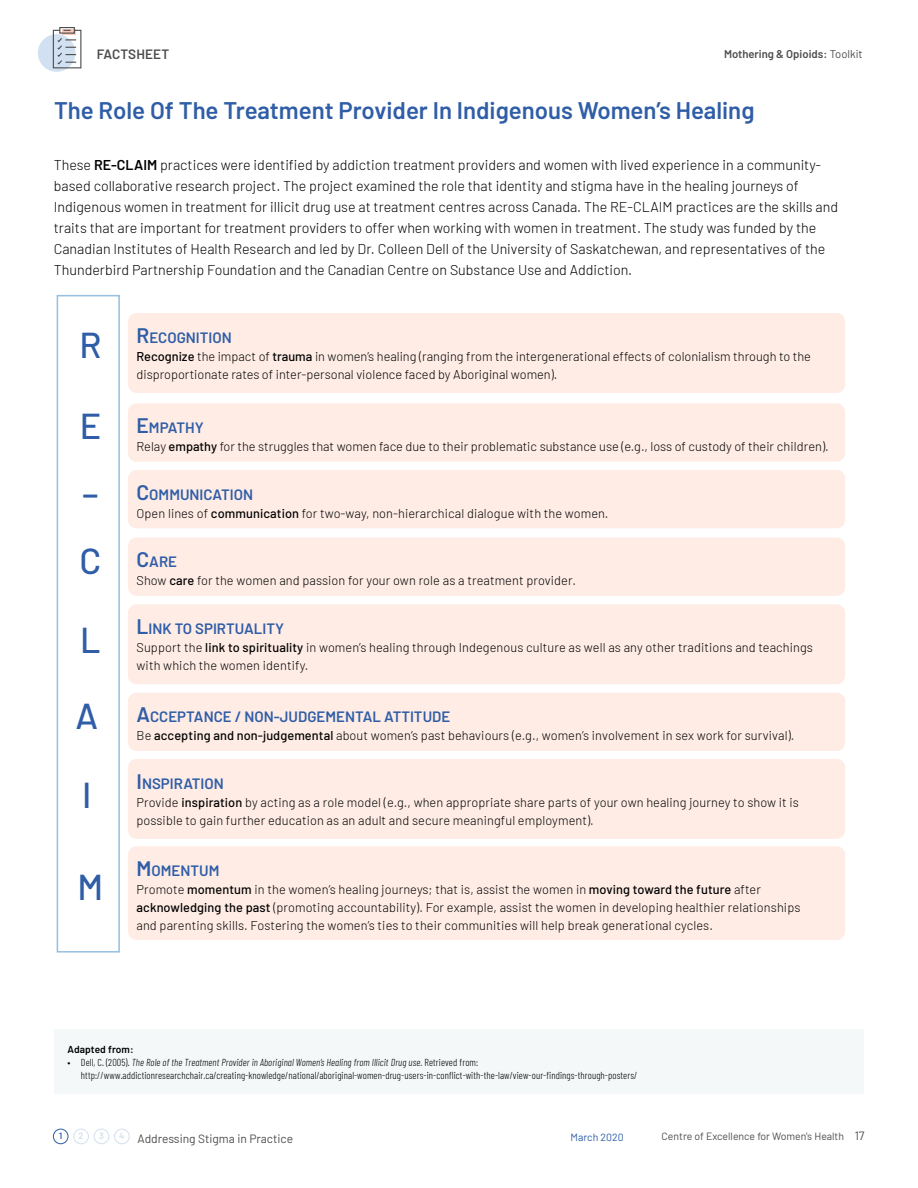
<style>
.page{position:relative;width:918px;height:1188px;background:#fff}
.page>*{position:absolute;margin:0;border:0;box-sizing:border-box;transform-origin:0 0}
.t1{font:500 36px/67.1px "Barlow";color:#2f5da7;text-align:justify}
.t2{font:600 24px "Barlow";color:#2f5da7}
.t3{font:600 15px "Barlow";color:#2f5da7}
.t4{font:300 14.25px/21px "Barlow";color:#000}
.t5{font:600 13.5px "Barlow";letter-spacing:.01em;color:#4d4d4f}
.t6{font:300 12.75px/18px "Barlow";letter-spacing:.01em;color:#000}
.t7{font:12px "Barlow";color:#4d4d4f}
.t8{font:600 11.25px "Barlow";color:#4d4d4f}
.t9{font:10.5px "Barlow";color:#4d4d4f}
.t10{font:10.5px "Barlow";color:#2f5da7}
.t11{font:300 10.2px/12.1px "Barlow Condensed";letter-spacing:.01em;color:#000}
.t12{font:600 10.2px "Barlow";letter-spacing:.01em;color:#000}
.t13{font:600 9px "Barlow";color:#d4dfef}
.t14{font:600 9px "Barlow";color:#2f5da7}
.s1{font-weight:400}
.s2{font-weight:600}
.s3{font-size:21px}
.s4{font-weight:500}
.s5{font-style:italic}
.s6{font-size:12px}
</style>
<div class="page">
<div style="left:53px;top:1129px;width:15px;height:15px;border:1px solid #2f5da7;border-radius:50%"></div>
<div style="left:73px;top:1129px;width:16px;height:15px;border:1px solid #d4dfef;border-radius:50%"></div>
<div style="left:94px;top:1129px;width:15px;height:15px;border:1px solid #d4dfef;border-radius:50%"></div>
<div style="left:114px;top:1129px;width:16px;height:15px;border:1px solid #d4dfef;border-radius:50%"></div>
<div style="left:38px;top:34px;width:38px;height:38px;background:#d2e1f1;border-radius:50%"></div>
<div style="left:59px;top:27px;width:16px;height:7px;border:1px solid #4d4d4f"></div>
<svg style="left:52px;top:29px;width:30px;height:40px"></svg>
<div style="left:54px;top:1029px;width:810px;height:65px;background:#f4f8f9"></div>
<div style="left:128px;top:313px;width:717px;height:80px;background:#feece5;border-radius:9px"></div>
<div style="left:128px;top:403px;width:717px;height:59px;background:#feece5;border-radius:9px"></div>
<div style="left:128px;top:470px;width:717px;height:58px;background:#feece5;border-radius:9px"></div>
<div style="left:128px;top:538px;width:717px;height:58px;background:#feece5;border-radius:9px"></div>
<div style="left:128px;top:604px;width:717px;height:80px;background:#feece5;border-radius:9px"></div>
<div style="left:128px;top:693px;width:717px;height:58px;background:#feece5;border-radius:9px"></div>
<div style="left:128px;top:759px;width:717px;height:80px;background:#feece5;border-radius:9px"></div>
<div style="left:128px;top:846px;width:717px;height:94px;background:#feece5;border-radius:9px"></div>
<div style="left:57px;top:295px;width:63px;height:658px;border:2px solid #95bfe1"></div>
<p class="t5" style="left:97px;top:44px;width:74px">FACTSHEET</p>
<p class="t8" style="left:724px;top:46px;width:140px">Mothering &amp; Opioids: <span class="s1">Toolkit</span></p>
<h2 class="t2" style="left:54px;top:92px;width:702px">The Role Of The Treatment Provider In Indigenous Women’s Healing</h2>
<p class="t4" style="left:54px;top:153px;width:786px">These <span class="s2">RE-CLAIM</span> practices were identified by addiction treatment providers and women with lived experience in a community&shy;based collaborative research project. The project examined the role that identity and stigma have in the healing journeys of Indigenous women in treatment for illicit drug use at treatment centres across Canada. The RE-CLAIM practices are the skills and traits that are important for treatment providers to offer when working with women in treatment. The study was funded by the Canadian Institutes of Health Research and led by Dr. Colleen Dell of the University of Saskatchewan, and representatives of the Thunderbird Partnership Foundation and the Canadian Centre on Substance Use and Addiction.</p>
<h1 class="t1" style="left:79px;top:308px;width:24px">R</h1>
<h1 class="t1" style="left:80px;top:390px;width:23px">E – C</h1>
<h1 class="t1" style="left:76px;top:600px;width:27px;line-height:75.3px">L<br>A</h1>
<h1 class="t1" style="left:82px;top:759px;width:11px">I</h1>
<h1 class="t1" style="left:78px;top:851px;width:27px">M</h1>
<p class="t3" style="left:137px;top:326px;width:97px"><span class="s3">R</span>ECOGNITION</p>
<p class="t6" style="left:137px;top:346px;width:676px"><span class="s4">Recognize</span> the impact of <span class="s4">trauma</span> in women’s healing (ranging from the intergenerational effects of colonialism through to the disproportionate rates of inter-personal violence faced by Aboriginal women).</p>
<p class="t3" style="left:137px;top:417px;width:69px"><span class="s3">E</span>MPATHY</p>
<p class="t6" style="left:137px;top:436px;width:694px">Relay <span class="s4">empathy</span> for the struggles that women face due to their problematic substance use (e.g., loss of custody of their children).</p>
<p class="t3" style="left:137px;top:483px;width:118px"><span class="s3">C</span>OMMUNICATION</p>
<p class="t6" style="left:137px;top:503px;width:473px">Open lines of <span class="s4">communication</span> for two-way, non-hierarchical dialogue with the women.</p>
<p class="t3" style="left:137px;top:551px;width:42px"><span class="s3">C</span>ARE</p>
<p class="t6" style="left:137px;top:571px;width:441px">Show <span class="s4">care</span> for the women and passion for your own role as a treatment provider.</p>
<p class="t3" style="left:137px;top:618px;width:149px"><span class="s3">L</span>INK TO SPIRTUALITY</p>
<p class="t6" style="left:137px;top:637px;width:678px">Support the <span class="s4">link to spirituality</span> in women’s healing through Indegenous culture as well as any other traditions and teachings with which the women identify.</p>
<p class="t3" style="left:137px;top:706px;width:315px"><span class="s3">A</span>CCEPTANCE / NON-JUDGEMENTAL ATTITUDE</p>
<p class="t6" style="left:137px;top:726px;width:659px">Be <span class="s4">accepting and non-judgemental</span> about women’s past behaviours (e.g., women’s involvement in sex work for survival).</p>
<p class="t3" style="left:137px;top:772px;width:89px"><span class="s3">I</span>NSPIRATION</p>
<p class="t6" style="left:137px;top:792px;width:664px">Provide <span class="s4">inspiration</span> by acting as a role model (e.g., when appropriate share parts of your own healing journey to show it is possible to gain further education as an adult and secure meaningful employment).</p>
<p class="t3" style="left:137px;top:860px;width:84px"><span class="s3">M</span>OMENTUM</p>
<p class="t6" style="left:137px;top:879px;width:665px">Promote <span class="s4">momentum</span> in the women’s healing journeys; that is, assist the women in <span class="s4">moving toward the future</span> after <span class="s4">acknowledging the past</span> (promoting accountability). For example, assist the women in developing healthier relationships and parenting skills. Fostering the women’s ties to their communities will help break generational cycles.</p>
<p class="t12" style="left:68px;top:1042px;width:68px">Adapted from:</p>
<p class="t11" style="left:81px;top:1056px;width:558px;text-indent:-13px">• Dell, C. (2005). <span class="s5">The Role of the Treatment Provider in Aboriginal Women’s Healing from Illicit Drug use</span>. Retrieved from: http://www.addictionresearchchair.ca/creating-knowledge/national/aboriginal-women-drug-users-in-conflict-with-the-law/view-our-findings-through-posters/</p>
<p class="t14" style="left:59px;top:1130px;width:5px">1</p>
<p class="t13" style="left:79px;top:1130px;width:6px">2</p>
<p class="t13" style="left:99px;top:1130px;width:6px">3</p>
<p class="t7" style="left:119px;top:1130px;width:175px"><sup>4</sup> Addressing Stigma in Practice</p>
<p class="t10" style="left:571px;top:1130px;width:54px">March 2020</p>
<p class="t9" style="left:662px;top:1129px;width:205px">Centre of Excellence for Women's Health <span class="s6">17</span></p>
</div>
